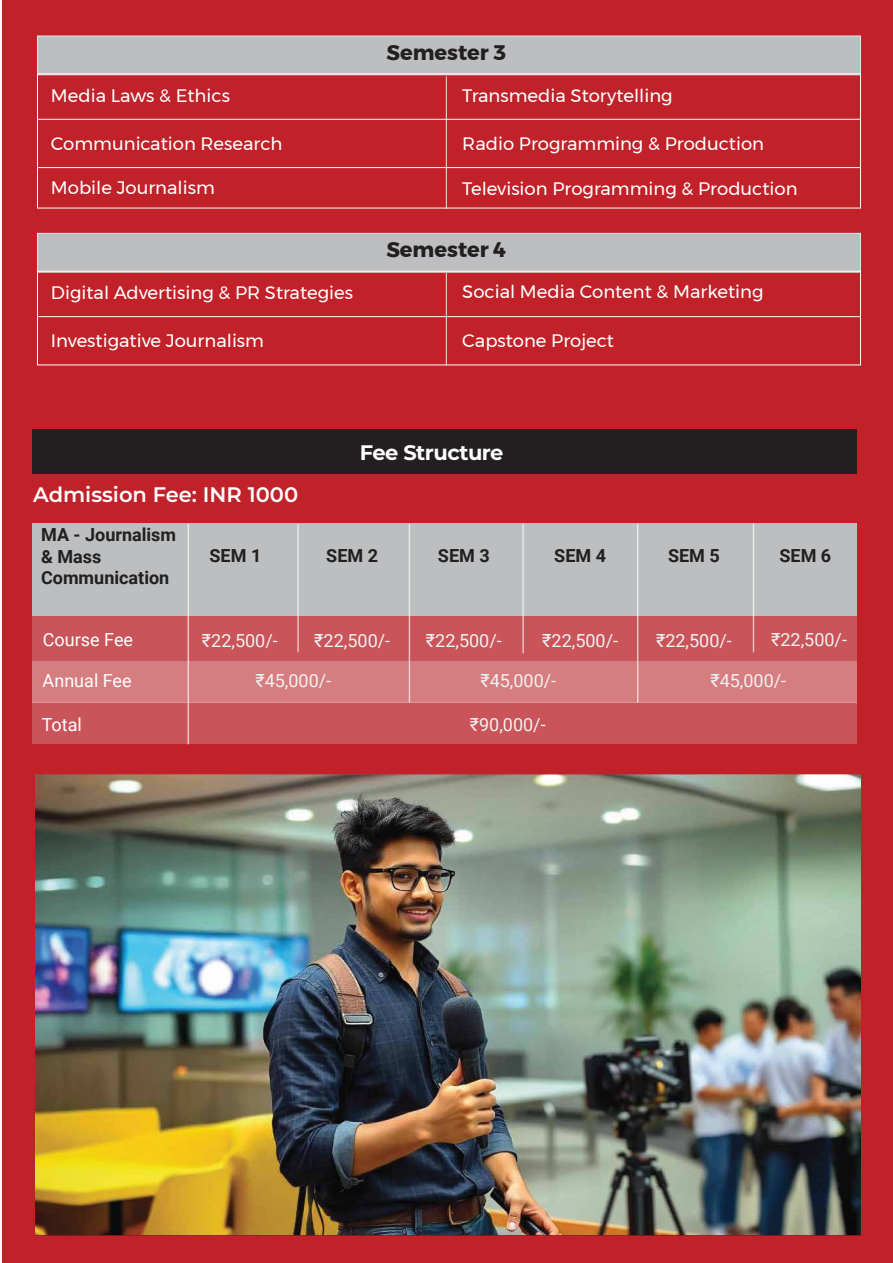
<style>
.page{position:relative;width:893px;height:1263px;background:#fff}
.page>*{position:absolute;margin:0;border:0;box-sizing:border-box;transform-origin:0 0}
.t1{font:100 21px "Montserrat";color:#fff}
.t2{font:700 21px "Montserrat";color:#231f20}
.t3{font:700 21px "Montserrat";letter-spacing:-.025em;color:#fff}
.t4{font:18px "Montserrat";color:#fff}
.t5{font:18px "Roboto";color:#f1f1f2}
.t6{font:700 18px/21.6px "Roboto";color:#231f20}
.t7{font:18px "Roboto";color:#fff}
</style>
<div class="page">
<div style="left:2px;top:0;width:891px;height:1263px;background:#c12128"></div>
<img style="left:36px;top:774px;width:824px;height:462px">
<div style="left:33px;top:429px;width:824px;height:45px;background:#231f20"></div>
<div style="left:32px;top:616px;width:825px;height:44px;background:#c9555a"></div>
<div style="left:32px;top:523px;width:825px;height:93px;background:#bcbec0"></div>
<div style="left:32px;top:661px;width:825px;height:41px;background:#d67d80"></div>
<div style="left:32px;top:702px;width:825px;height:42px;background:#c9555a"></div>
<hr style="left:188px;top:523px;width:1px;height:221px;background:#fff">
<hr style="left:297px;top:524px;width:2px;height:128px;background:#fff">
<hr style="left:409px;top:523px;width:1px;height:179px;background:#fff">
<hr style="left:522px;top:523px;width:2px;height:130px;background:#fff">
<hr style="left:637px;top:523px;width:1px;height:179px;background:#fff">
<hr style="left:753px;top:523px;width:1px;height:129px;background:#fff">
<div style="left:37px;top:36px;width:824px;height:39px;background:#bcbec0;border:1px solid #e6e7e8"></div>
<div style="left:37px;top:73px;width:824px;height:135px;border:1px solid #fff"></div>
<hr style="left:37px;top:167px;width:823px;height:1px;background:#fff">
<hr style="left:37px;top:119px;width:823px;height:1px;background:#fff">
<hr style="left:446px;top:76px;width:1px;height:133px;background:#e6e7e8">
<div style="left:37px;top:233px;width:824px;height:40px;background:#bcbec0;border:1px solid #e6e7e8"></div>
<div style="left:37px;top:271px;width:824px;height:94px;border:1px solid #fff"></div>
<hr style="left:37px;top:316px;width:823px;height:1px;background:#fff">
<hr style="left:446px;top:273px;width:1px;height:92px;background:#e6e7e8">
<p class="t4" style="left:51px;top:82px;width:180px">Media Laws &amp; Ethics</p>
<p class="t4" style="left:51px;top:130px;width:233px">Communication Research</p>
<p class="t4" style="left:51px;top:174px;width:165px">Mobile Journalism</p>
<p class="t4" style="left:51px;top:279px;width:304px">Digital Advertising &amp; PR Strategies</p>
<p class="t4" style="left:51px;top:327px;width:215px">Investigative Journalism</p>
<p class="t2" style="left:386px;top:35px;width:121px">Semester 3</p>
<p class="t4" style="left:462px;top:81px;width:212px">Transmedia Storytelling</p>
<p class="t4" style="left:462px;top:130px;width:303px">Radio Programming &amp; Production</p>
<p class="t4" style="left:462px;top:174px;width:337px">Television Programming &amp; Production</p>
<p class="t2" style="left:386px;top:233px;width:121px">Semester 4</p>
<p class="t4" style="left:462px;top:278px;width:303px">Social Media Content &amp; Marketing</p>
<p class="t4" style="left:462px;top:326px;width:153px">Capstone Project</p>
<p class="t1" style="left:33px;top:481px;width:267px">Admission Fee: INR 1000</p>
<p class="t3" style="left:360px;top:437px;width:145px">Fee Structure</p>
<p class="t6" style="left:41px;top:523px;width:137px">MA - Journalism &amp; Mass<br>Communication</p>
<p class="t6" style="left:209px;top:544px;width:53px">SEM 1</p>
<p class="t6" style="left:326px;top:544px;width:53px">SEM 2</p>
<p class="t6" style="left:438px;top:544px;width:53px">SEM 3</p>
<p class="t6" style="left:554px;top:544px;width:53px">SEM 4</p>
<p class="t6" style="left:668px;top:544px;width:53px">SEM 5</p>
<p class="t6" style="left:779px;top:544px;width:53px">SEM 6</p>
<p class="t7" style="left:43px;top:627px;width:92px">Course Fee</p>
<p class="t5" style="left:202px;top:628px;width:77px">₹22,500/-</p>
<p class="t5" style="left:314px;top:628px;width:77px">₹22,500/-</p>
<p class="t5" style="left:426px;top:628px;width:77px">₹22,500/-</p>
<p class="t5" style="left:542px;top:628px;width:77px">₹22,500/-</p>
<p class="t5" style="left:656px;top:628px;width:77px">₹22,500/-</p>
<p class="t5" style="left:771px;top:627px;width:77px">₹22,500/-</p>
<p class="t7" style="left:43px;top:668px;width:91px">Annual Fee</p>
<p class="t5" style="left:255px;top:668px;width:77px">₹45,000/-</p>
<p class="t7" style="left:42px;top:712px;width:42px">Total</p>
<p class="t5" style="left:480px;top:668px;width:77px">₹45,000/-</p>
<p class="t5" style="left:710px;top:668px;width:77px">₹45,000/-</p>
<p class="t5" style="left:470px;top:712px;width:77px">₹90,000/-</p>
</div>
